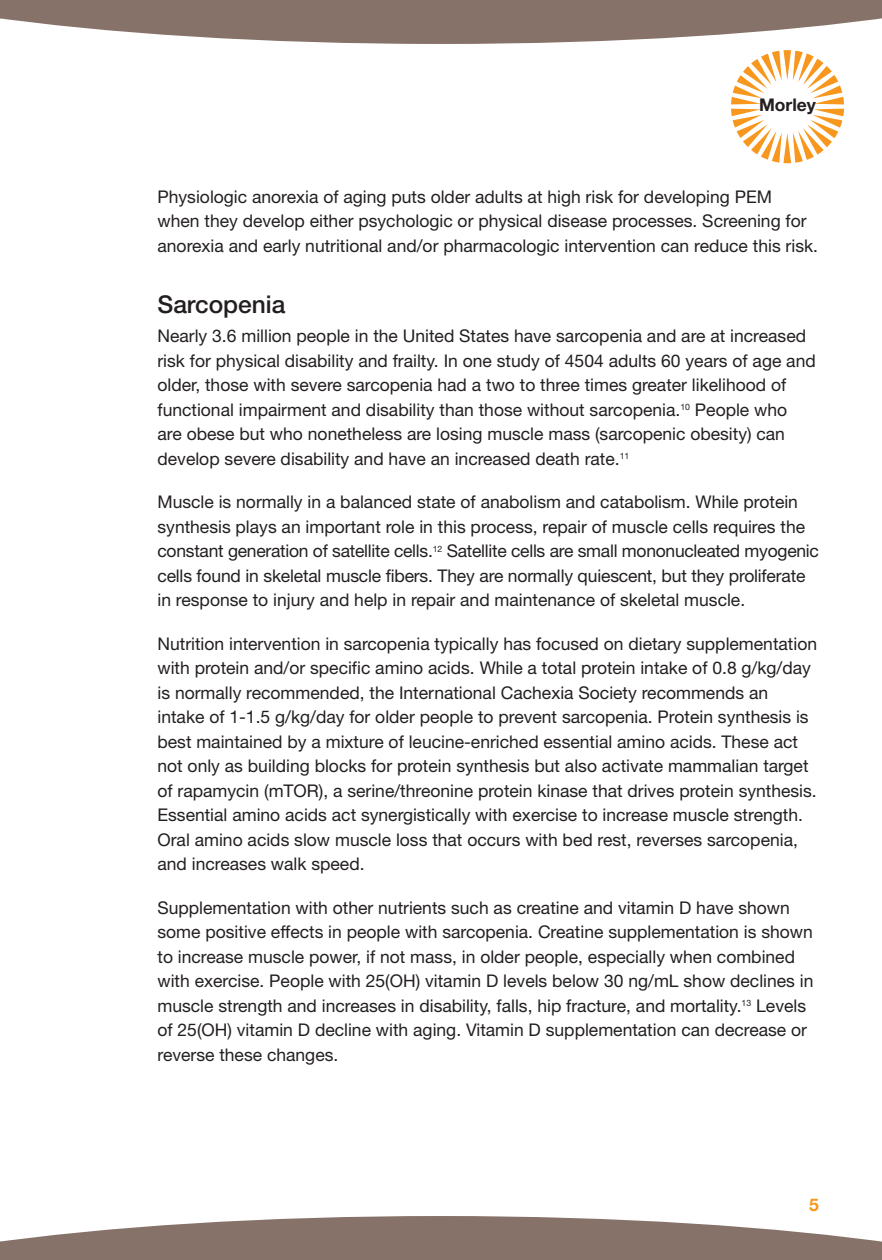
<style>
.page{position:relative;width:882px;height:1260px;background:#fff}
.page>*{position:absolute;margin:0;border:0;box-sizing:border-box;transform-origin:0 0}
.Subhead{font:500 24.5px "Helvetica Neue";color:#231f20}
.Body{font:17.5px/24.5px "Helvetica Neue";color:#231f20}
.t1{font:700 17.5px "Helvetica Neue";color:#231f20}
.t2{font:700 17.5px "Helvetica Neue";color:#f7971d}
</style>
<div class="page">
<svg style="left:0;top:1216px;width:882px;height:44px"></svg>
<svg style="left:0;top:0;width:882px;height:44px"></svg>
<svg style="left:731px;top:50px;width:113px;height:113px"></svg>
<p class="t1" style="left:759px;top:94px;width:59px">Morley</p>
<p class="Body" style="left:158px;top:184px;width:662px">Physiologic anorexia of aging puts older adults at high risk for developing PEM when they develop either psychologic or physical disease processes. Screening for anorexia and early nutritional and/or pharmacologic intervention can reduce this risk.</p>
<p class="Subhead" style="left:158px;top:289px;width:130px">Sarcopenia</p>
<p class="Body" style="left:158px;top:324px;width:660px">Nearly 3.6 million people in the United States have sarcopenia and are at increased risk for physical disability and frailty. In one study of 4504 adults 60 years of age and older, those with severe sarcopenia had a two to three times greater likelihood of functional impairment and disability than those without sarcopenia.<sup>10</sup> People who are obese but who nonetheless are losing muscle mass (sarcopenic obesity) can develop severe disability and have an increased death rate.<sup>11</sup></p>
<p class="Body" style="left:158px;top:490px;width:663px">Muscle is normally in a balanced state of anabolism and catabolism. While protein synthesis plays an important role in this process, repair of muscle cells requires the constant generation of satellite cells.<sup>12</sup> Satellite cells are small mononucleated myogenic cells found in skeletal muscle fibers. They are normally quiescent, but they proliferate in response to injury and help in repair and maintenance of skeletal muscle.</p>
<p class="Body" style="left:158px;top:631px;width:661px">Nutrition intervention in sarcopenia typically has focused on dietary supplementation with protein and/or specific amino acids. While a total protein intake of 0.8 g/kg/day is normally recommended, the International Cachexia Society recommends an intake of 1-1.5 g/kg/day for older people to prevent sarcopenia. Protein synthesis is best maintained by a mixture of leucine-enriched essential amino acids. These act not only as building blocks for protein synthesis but also activate mammalian target of rapamycin (mTOR), a serine/threonine protein kinase that drives protein synthesis.<br>Essential amino acids act synergistically with exercise to increase muscle strength.<br>Oral amino acids slow muscle loss that occurs with bed rest, reverses sarcopenia, and increases walk speed.</p>
<p class="Body" style="left:158px;top:895px;width:657px">Supplementation with other nutrients such as creatine and vitamin D have shown some positive effects in people with sarcopenia. Creatine supplementation is shown to increase muscle power, if not mass, in older people, especially when combined with exercise. People with 25(OH) vitamin D levels below 30 ng/mL show declines in muscle strength and increases in disability, falls, hip fracture, and mortality.<sup>13</sup> Levels of 25(OH) vitamin D decline with aging. Vitamin D supplementation can decrease or reverse these changes.</p>
<p class="t2" style="left:809px;top:1194px;width:11px">5</p>
</div>
